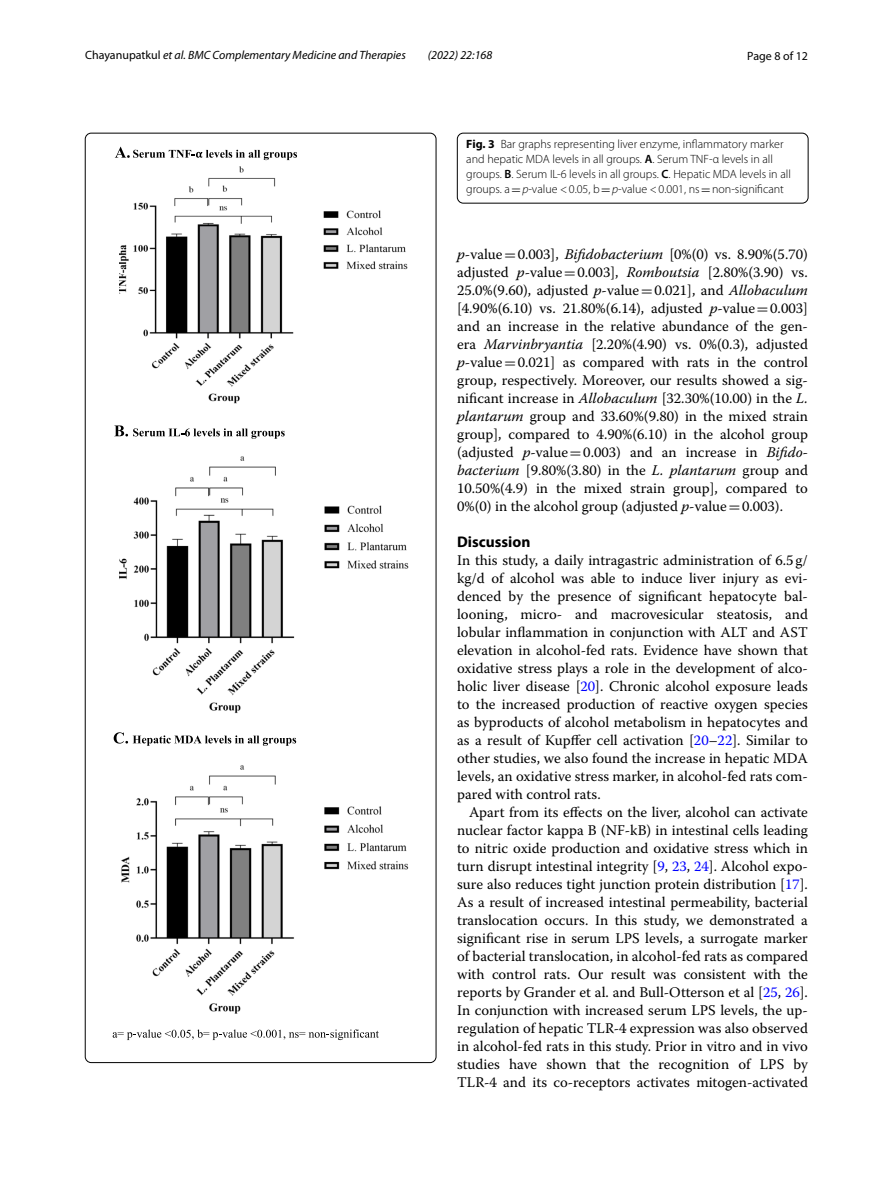
<style>
.page{position:relative;width:893px;height:1187px;background:#fff}
.page>*{position:absolute;margin:0;border:0;box-sizing:border-box;transform-origin:0 0}
.t1{font:700 15.45px "Myriad Pro";color:#000}
.t2{font:14.7px/18px "Warnock Pro";color:#000;text-align:justify}
.t3{font:300 12px/15px "Myriad Pro";color:#000}
.t4{font:italic 12px "Myriad Pro";color:#000}
.t5{font:12px "Myriad Pro";color:#000}
.s1{font-style:normal}
.s2{font-weight:700}
.s3{font-weight:600}
.s4{font-family:"MTSY";font-weight:400}
.s5{font-style:italic}
.s6{font-family:"MTSY"}
.s7{color:#00f}
</style>
<div class="page">
<img style="left:119px;top:166px;width:290px;height:847px">
<svg style="left:114px;top:425px;width:171px;height:14px"></svg>
<svg style="left:114px;top:732px;width:182px;height:13px"></svg>
<svg style="left:115px;top:147px;width:182px;height:13px"></svg>
<svg style="left:113px;top:1029px;width:266px;height:10px"></svg>
<div style="left:457px;top:133px;width:351px;height:70px;border:1px solid #000;border-radius:6px"></div>
<p class="t4" style="left:85px;top:48px;width:322px"><span class="s1">Chayanupatkul</span> et al. BMC Complementary Medicine and Therapies</p>
<p class="t4" style="left:428px;top:48px;width:66px">(2022) 22:168</p>
<p class="t5" style="left:747px;top:48px;width:62px">Page 8 of 12</p>
<p class="t3" style="left:466px;top:137px;width:326px"><span class="s2">Fig. 3</span> Bar graphs representing liver enzyme, inflammatory marker and hepatic MDA levels in all groups. <span class="s3">A</span>. Serum TNF-α levels in all groups. <span class="s3">B</span>. Serum IL-6 levels in all groups. <span class="s3">C</span>. Hepatic MDA levels in all groups. a<span class="s4">=</span><span class="s5">p</span>-value &lt;0.05, b<span class="s4">=</span><span class="s5">p</span>-value &lt;0.001, ns<span class="s4">=</span>non-significant</p>
<p class="t2" style="left:457px;top:245px;width:352px"><span class="s5">p</span>-value<span class="s6">=</span>0.003], <span class="s5">Bifidobacterium</span> [0%(0) vs. 8.90%(5.70) adjusted <span class="s5">p</span>-value<span class="s6">=</span>0.003], <span class="s5">Romboutsia</span> [2.80%(3.90) vs.<br>25.0%(9.60), adjusted <span class="s5">p</span>-value<span class="s6">=</span>0.021], and <span class="s5">Allobaculum </span>[4.90%(6.10) vs. 21.80%(6.14), adjusted <span class="s5">p</span>-value<span class="s6">=</span>0.003] and an increase in the relative abundance of the gen&shy;era <span class="s5">Marvinbryantia</span> [2.20%(4.90) vs. 0%(0.3), adjusted <span class="s5">p</span>-value<span class="s6">=</span>0.021] as compared with rats in the control group, respectively. Moreover, our results showed a sig&shy;nificant increase in <span class="s5">Allobaculum</span> [32.30%(10.00) in the <span class="s5">L. plantarum</span> group and 33.60%(9.80) in the mixed strain group], compared to 4.90%(6.10) in the alcohol group (adjusted <span class="s5">p</span>-value<span class="s6">=</span>0.003) and an increase in <span class="s5">Bifido&shy;bacterium</span> [9.80%(3.80) in the <span class="s5">L. plantarum</span> group and 10.50%(4.9) in the mixed strain group], compared to 0%(0) in the alcohol group (adjusted <span class="s5">p</span>-value<span class="s6">=</span>0.003).</p>
<p class="t1" style="left:457px;top:531px;width:75px">Discussion</p>
<p class="t2" style="left:457px;top:551px;width:352px">In this study, a daily intragastric administration of 6.5g/ kg/d of alcohol was able to induce liver injury as evi&shy;denced by the presence of significant hepatocyte bal&shy;looning, micro- and macrovesicular steatosis, and lobular inflammation in conjunction with ALT and AST elevation in alcohol-fed rats. Evidence have shown that oxidative stress plays a role in the development of alco&shy;holic liver disease [<span class="s7">20</span>]. Chronic alcohol exposure leads to the increased production of reactive oxygen species as byproducts of alcohol metabolism in hepatocytes and as a result of Kupffer cell activation [<span class="s7">20</span>–<span class="s7">22</span>]. Similar to other studies, we also found the increase in hepatic MDA levels, an oxidative stress marker, in alcohol-fed rats com&shy;pared with control rats.</p>
<p class="t2" style="left:457px;top:802px;width:352px;text-indent:12px">Apart from its effects on the liver, alcohol can activate nuclear factor kappa B (NF-kB) in intestinal cells leading to nitric oxide production and oxidative stress which in turn disrupt intestinal integrity [<span class="s7">9</span>, <span class="s7">23</span>, <span class="s7">24</span>]. Alcohol expo&shy;sure also reduces tight junction protein distribution [<span class="s7">17</span>].<br>As a result of increased intestinal permeability, bacterial translocation occurs. In this study, we demonstrated a significant rise in serum LPS levels, a surrogate marker of bacterial translocation, in alcohol-fed rats as compared with control rats. Our result was consistent with the reports by Grander et al. and Bull-Otterson et al [<span class="s7">25</span>, <span class="s7">26</span>].<br>In conjunction with increased serum LPS levels, the up&shy;regulation of hepatic TLR-4 expression was also observed in alcohol-fed rats in this study. Prior in vitro and in vivo studies have shown that the recognition of LPS by TLR-4 and its co-receptors activates mitogen-activated</p>
</div>
